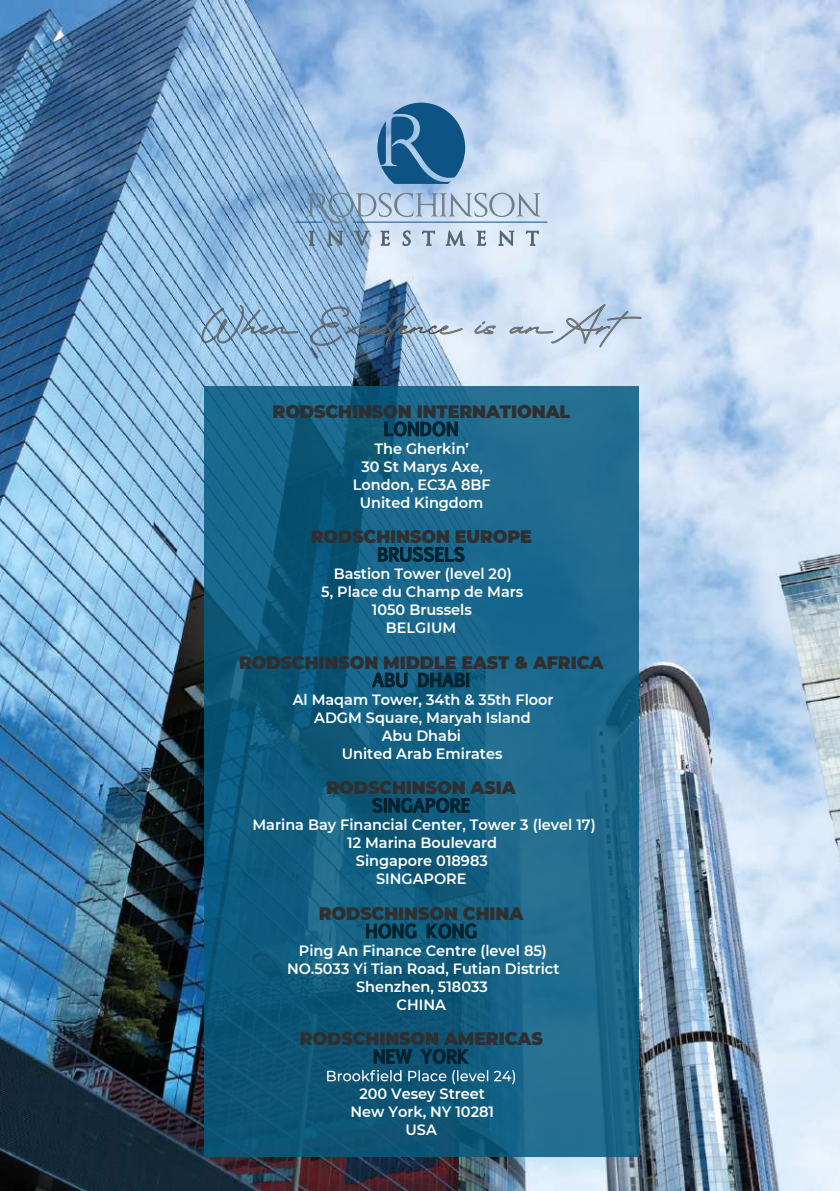
<style>
.page{position:relative;width:840px;height:1191px;background:#fff}
.page>*{position:absolute;margin:0;border:0;box-sizing:border-box;transform-origin:0 0}
.t1{font:900 18px "Montserrat";letter-spacing:-.005em;color:#302f2f}
.t2{font:700 18px "Euphemia UCAS";letter-spacing:-.01em;color:#03222d}
.t3{font:600 15px/18px "Montserrat";color:#fffffd;text-align:center}
</style>
<div class="page">
<img style="left:0;top:1px;width:839px;height:1190px">
<svg style="left:377px;top:103px;width:88px;height:81px;background:#3b76a2"></svg>
<hr style="left:353px;top:222px;width:194px;height:1px;background:#0d5485">
<svg style="left:295px;top:193px;width:245px;height:62px;background:#aec4da"></svg>
<svg style="left:201px;top:305px;width:97px;height:38px;background:#8cb2cf"></svg>
<svg style="left:310px;top:306px;width:48px;height:40px;background:#81a5c5"></svg>
<svg style="left:439px;top:325px;width:23px;height:9px"></svg>
<svg style="left:474px;top:321px;width:21px;height:13px"></svg>
<svg style="left:509px;top:304px;width:132px;height:43px;background:#c4d3e5"></svg>
<img style="left:358px;top:306px;width:73px;height:41px">
<svg style="left:206px;top:388px;width:430px;height:767px;background:#156184"></svg>
<svg style="left:384px;top:421px;width:73px;height:15px"></svg>
<svg style="left:377px;top:546px;width:87px;height:16px"></svg>
<svg style="left:371px;top:672px;width:36px;height:15px"></svg>
<svg style="left:418px;top:672px;width:47px;height:15px"></svg>
<div style="left:466px;top:673px;width:3px;height:14px;border:1px solid #03222d"></div>
<svg style="left:372px;top:797px;width:98px;height:16px;background:#0a455e"></svg>
<svg style="left:366px;top:923px;width:50px;height:15px"></svg>
<svg style="left:426px;top:923px;width:50px;height:15px"></svg>
<svg style="left:373px;top:1049px;width:39px;height:15px"></svg>
<svg style="left:420px;top:1048px;width:49px;height:16px"></svg>
<svg style="left:327px;top:1070px;width:187px;height:14px;background:#457c96"></svg>
<p class="t1" style="left:272px;top:398px;width:299px">RODSCHINSON INTERNATIONAL</p>
<p class="t2" style="left:383px;top:415px;width:76px">LONDON</p>
<p class="t3" style="left:353px;top:439px;width:139px">The Gherkin’<br>30 St Marys Axe,<br>London, EC3A 8BF<br>United Kingdom</p>
<p class="t1" style="left:310px;top:523px;width:222px">RODSCHINSON EUROPE</p>
<p class="t2" style="left:377px;top:541px;width:89px">BRUSSELS</p>
<p class="t3" style="left:321px;top:564px;width:203px">Bastion Tower (level 20)<br>5, Place du Champ de Mars<br>1050 Brussels<br>BELGIUM</p>
<p class="t1" style="left:239px;top:649px;width:366px">RODSCHINSON MIDDLE EAST &amp; AFRICA</p>
<p class="t2" style="left:372px;top:666px;width:100px">ABU DHABI</p>
<p class="t3" style="left:292px;top:690px;width:262px">Al Maqam Tower, 34th &amp; 35th Floor<br>ADGM Square, Maryah Island<br>Abu Dhabi<br>United Arab Emirates</p>
<p class="t1" style="left:326px;top:774px;width:191px">RODSCHINSON ASIA</p>
<p class="t2" style="left:371px;top:792px;width:100px">SINGAPORE</p>
<p class="t3" style="left:252px;top:815px;width:344px">Marina Bay Financial Center, Tower 3 (level 17)<br>12 Marina Boulevard<br>Singapore 018983<br>SINGAPORE</p>
<p class="t1" style="left:318px;top:900px;width:206px">RODSCHINSON CHINA</p>
<p class="t2" style="left:365px;top:917px;width:113px">HONG KONG</p>
<p class="t3" style="left:287px;top:940px;width:274px">Ping An Finance Centre (level 85)<br>NO.5033 Yi Tian Road, Futian District<br>Shenzhen, 518033<br>CHINA</p>
<p class="t1" style="left:300px;top:1025px;width:244px">RODSCHINSON AMERICAS</p>
<p class="t2" style="left:373px;top:1043px;width:97px">NEW YORK</p>
<p class="t3" style="left:350px;top:1084px;width:145px">200 Vesey Street<br>New York, NY 10281<br>USA</p>
</div>
